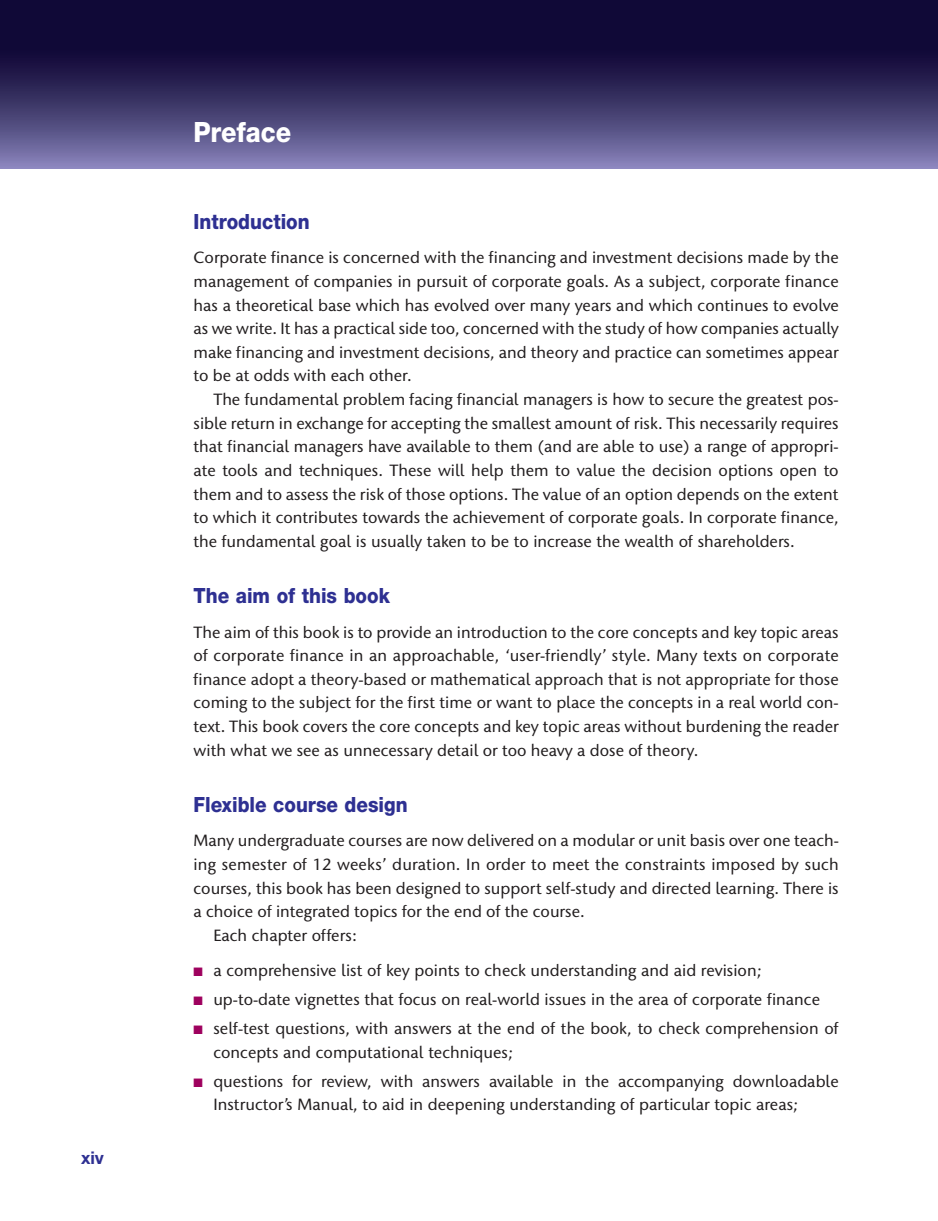
<style>
.page{position:relative;width:938px;height:1221px;background:#fff}
.page>*{position:absolute;margin:0;border:0;box-sizing:border-box;transform-origin:0 0}
.t1{font:800 28px "Helvetica Neue LTW1 G";color:#fff;scale:.9 1}
.t2{font:800 21px "Helvetica Neue LTW1 G";color:#2e3092;scale:.9 1}
.t3{font:700 17.5px "Helvetica Neue LTW1 G";color:#2e3092}
.t4{font:500 16.1px/23.6px "Stone Humanist ITC Pro";color:#231f20;text-align:justify}
.s1{color:#9e015e}
</style>
<div class="page">
<svg style="left:0;top:0;width:938px;height:169px;background:#362f60"></svg>
<p class="t3" style="left:81px;top:1146px;width:25px">xiv</p>
<h1 class="t1" style="left:193px;top:115px;width:110px">Preface</h1>
<h2 class="t2" style="left:193px;top:209px;width:131px">Introduction</h2>
<p class="t4" style="left:193px;top:246px;width:647px">Corporate finance is concerned with the financing and investment decisions made by the management of companies in pursuit of corporate goals. As a subject, corporate finance has a theoretical base which has evolved over many years and which continues to evolve as we write. It has a practical side too, concerned with the study of how companies actually make financing and investment decisions, and theory and practice can sometimes appear to be at odds with each other.</p>
<p class="t4" style="left:193px;top:387px;width:646px;text-indent:20px">The fundamental problem facing financial managers is how to secure the greatest pos&shy;sible return in exchange for accepting the smallest amount of risk. This necessarily requires that financial managers have available to them (and are able to use) a range of appropri&shy;ate tools and techniques. These will help them to value the decision options open to them and to assess the risk of those options. The value of an option depends on the extent to which it contributes towards the achievement of corporate goals. In corporate finance, the fundamental goal is usually taken to be to increase the wealth of shareholders.</p>
<h2 class="t2" style="left:193px;top:583px;width:220px">The aim of this book</h2>
<p class="t4" style="left:193px;top:620px;width:647px">The aim of this book is to provide an introduction to the core concepts and key topic areas of corporate finance in an approachable, ‘user-friendly’ style. Many texts on corporate finance adopt a theory-based or mathematical approach that is not appropriate for those coming to the subject for the first time or want to place the concepts in a real world con&shy;text. This book covers the core concepts and key topic areas without burdening the reader with what we see as unnecessary detail or too heavy a dose of theory.</p>
<h2 class="t2" style="left:193px;top:791px;width:239px">Flexible course design</h2>
<p class="t4" style="left:193px;top:828px;width:647px">Many undergraduate courses are now delivered on a modular or unit basis over one teach-</p>
<p class="t4" style="left:193px;top:852px;width:646px">ing semester of 12 weeks’ duration. In order to meet the constraints imposed by such</p>
<p class="t4" style="left:193px;top:876px;width:646px">courses, this book has been designed to support self-study and directed learning. There is</p>
<p class="t4" style="left:193px;top:899px;width:393px">a choice of integrated topics for the end of the course.</p>
<p class="t4" style="left:213px;top:923px;width:145px">Each chapter offers:</p>
<p class="t4" style="left:193px;top:958px;width:570px"><span class="s1">■</span> a comprehensive list of key points to check understanding and aid revision;</p>
<p class="t4" style="left:193px;top:987px;width:628px"><span class="s1">■</span> up-to-date vignettes that focus on real-world issues in the area of corporate finance</p>
<p class="t4" style="left:213px;top:1016px;width:626px;text-indent:-20px"><span class="s1">■</span> self-test questions, with answers at the end of the book, to check comprehension of concepts and computational techniques;</p>
<p class="t4" style="left:213px;top:1069px;width:627px;text-indent:-20px"><span class="s1">■</span> questions for review, with answers available in the accompanying downloadable<br>Instructor’s Manual, to aid in deepening understanding of particular topic areas;</p>
</div>
